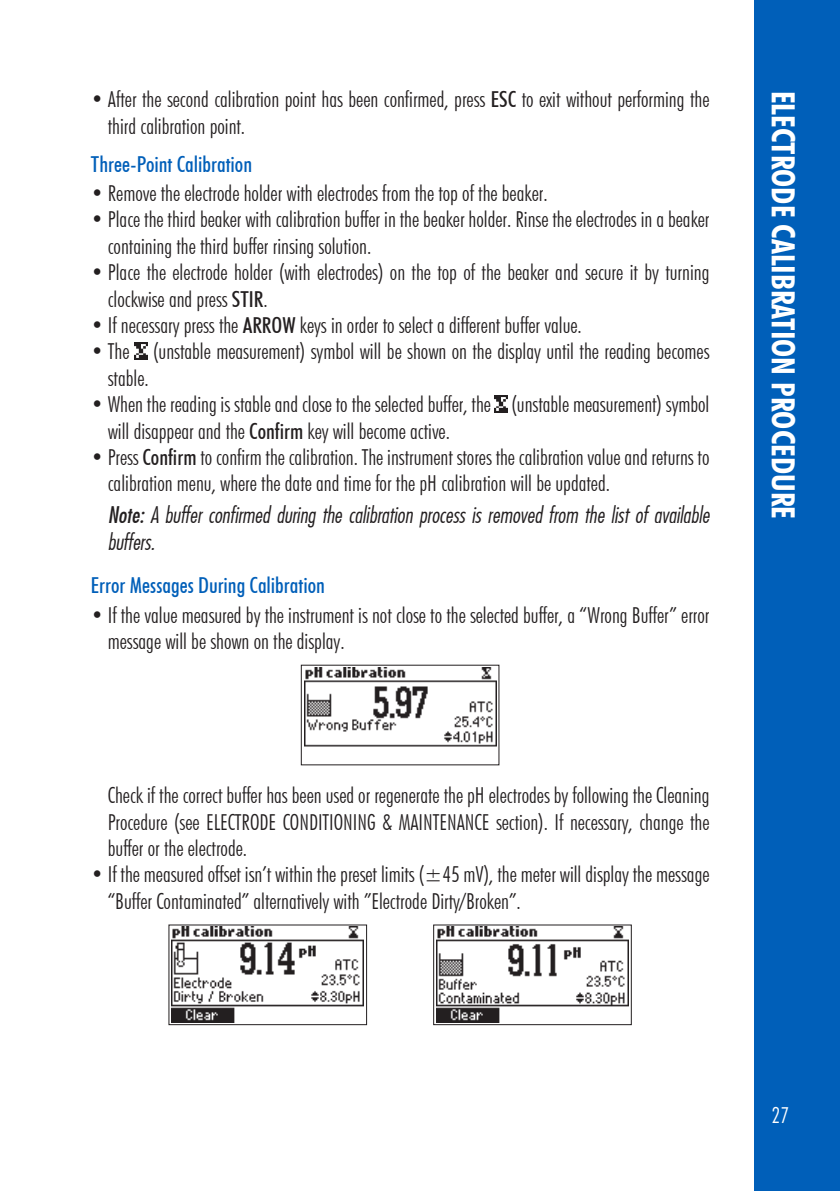
<style>
.page{position:relative;width:840px;height:1191px;background:#fff}
.page>*{position:absolute;margin:0;border:0;box-sizing:border-box;transform-origin:0 0}
.t1{font:700 condensed 32px "Futura BT";color:#fff}
.t2{font:300 condensed 22px/26.4px "Futura BT";color:#231f20}
.t3{font:22px/26.4px "Futura Lt Cn BT Italic";color:#231f20}
.t4{font:500 condensed 22px "Futura BT";color:#005fb9}
.t5{font:300 condensed 22px "Futura BT";color:#fff}
.s1{font-weight:500}
.s2{font-family:"Futura Md Cn BT Italic"}
</style>
<div class="page">
<div style="left:754px;top:0;width:85px;height:1191px;background:#005fb9"></div>
<img style="left:135px;top:342px;width:13px;height:17px">
<img style="left:494px;top:395px;width:13px;height:17px">
<svg style="left:300px;top:664px;width:199px;height:102px"></svg>
<svg style="left:168px;top:924px;width:199px;height:101px"></svg>
<svg style="left:433px;top:924px;width:199px;height:101px"></svg>
<p class="t2" style="left:108px;top:86px;width:602px;text-indent:-17px">• After the second calibration point has been confirmed, press <span class="s1">ESC</span> to exit without performing the third calibration point.</p>
<p class="t4" style="left:91px;top:150px;width:163px">Three-Point Calibration</p>
<p class="t2" style="left:91px;top:180px;width:458px">• Remove the electrode holder with electrodes from the top of the beaker.</p>
<p class="t2" style="left:108px;top:206px;width:603px;text-indent:-17px">• Place the third beaker with calibration buffer in the beaker holder. Rinse the electrodes in a beaker containing the third buffer rinsing solution.</p>
<p class="t2" style="left:108px;top:259px;width:602px;text-indent:-17px">• Place the electrode holder (with electrodes) on the top of the beaker and secure it by turning clockwise and press <span class="s1">STIR</span>.</p>
<p class="t2" style="left:91px;top:312px;width:492px">• If necessary press the <span class="s1">ARROW</span> keys in order to select a different buffer value.</p>
<p class="t2" style="left:108px;top:338px;width:603px;text-indent:-17px">• The (unstable measurement) symbol will be shown on the display until the reading becomes stable.</p>
<p class="t2" style="left:108px;top:391px;width:602px;text-indent:-17px">• When the reading is stable and close to the selected buffer, the (unstable measurement) symbol will disappear and the <span class="s1">Confirm</span> key will become active.</p>
<p class="t2" style="left:108px;top:444px;width:602px;text-indent:-17px">• Press <span class="s1">Confirm</span> to confirm the calibration. The instrument stores the calibration value and returns to calibration menu, where the date and time for the pH calibration will be updated.</p>
<p class="t3" style="left:108px;top:502px;width:602px"><span class="s2">Note:</span> A buffer confirmed during the calibration process is removed from the list of available buffers.</p>
<p class="t4" style="left:91px;top:572px;width:235px">Error Messages During Calibration</p>
<p class="t2" style="left:108px;top:601px;width:603px;text-indent:-17px">• If the value measured by the instrument is not close to the selected buffer, a “Wrong Buffer” error message will be shown on the display.</p>
<p class="t2" style="left:108px;top:782px;width:602px;text-align:justify">Check if the correct buffer has been used or regenerate the pH electrodes by following the Cleaning Procedure (see ELECTRODE CONDITIONING &amp; MAINTENANCE section). If necessary, change the buffer or the electrode.</p>
<p class="t2" style="left:108px;top:861px;width:603px;text-indent:-17px">• If the measured offset isn’t within the preset limits (±45 mV), the meter will display the message “Buffer Contaminated” alternatively with ”Electrode Dirty/Broken”.</p>
<h1 class="t1" style="left:802px;top:91px;width:426px;rotate:90deg">Electrode Calibration Procedure</h1>
<p class="t5" style="left:771px;top:1101px;width:19px">27</p>
</div>
